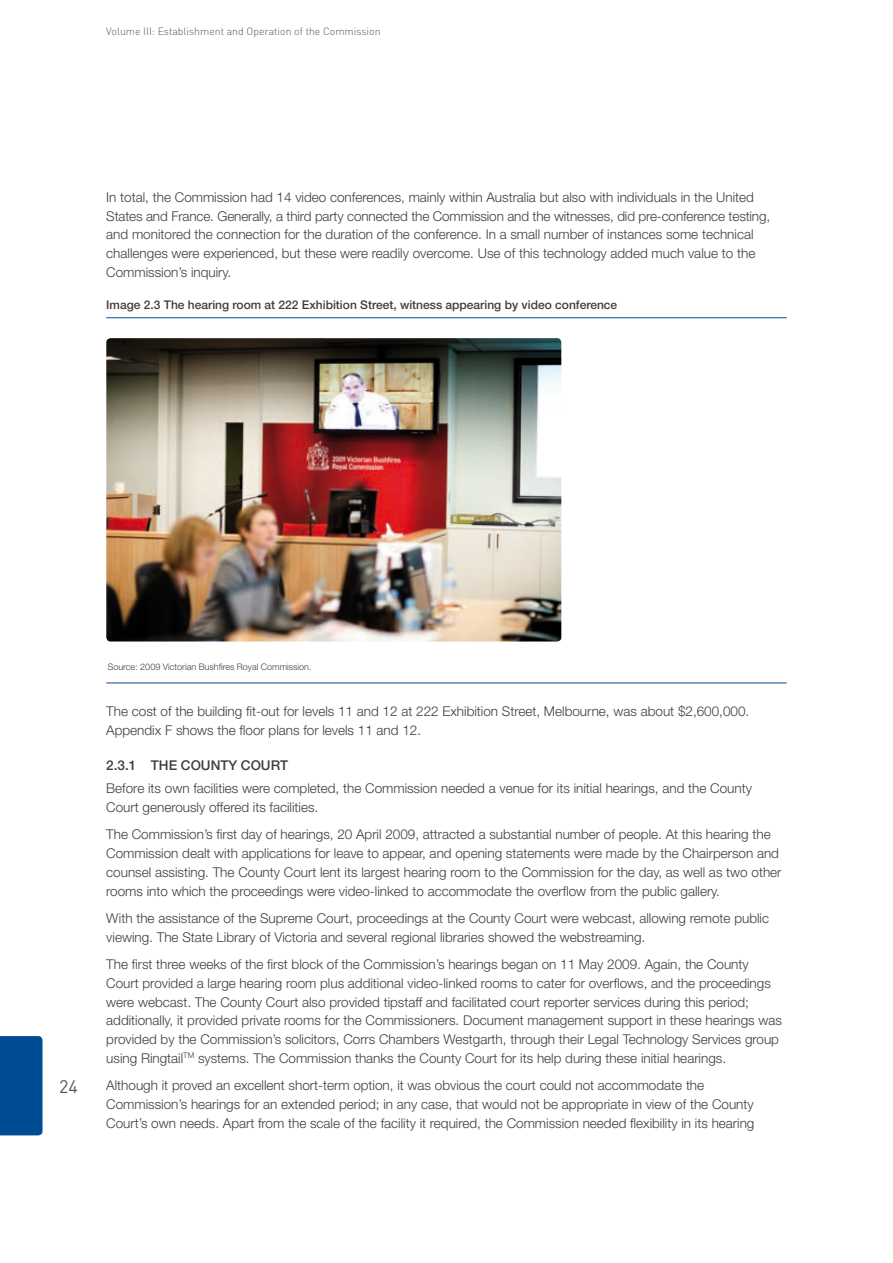
<style>
.page{position:relative;width:893px;height:1263px;background:#fff}
.page>*{position:absolute;margin:0;border:0;box-sizing:border-box;transform-origin:0 0}
.t1{font:18px "DIN";color:#58585a}
.t2{font:300 13.5px/18.8px "Helvetica Neue";color:#3e3e40}
.Heading_3{font:500 13.5px "Helvetica Neue";color:#3e3e40}
.Figure_Table_Heading{font:500 12px "Helvetica Neue";color:#3e3e40}
.t3{font:300 10.5px "DIN";color:#58585a}
.Source{font:300 9px "Helvetica Neue";color:#3e3e40}
</style>
<div class="page">
<div style="left:0;top:1036px;width:43px;height:99px;background:#004c94"></div>
<hr style="left:106px;top:317px;width:681px;height:1px;background:#004c94">
<hr style="left:106px;top:683px;width:681px;height:1px;background:#004c94">
<img style="left:106px;top:338px;width:455px;height:303px">
<p class="t3" style="left:106px;top:25px;width:276px">Volume III: Establishment and Operation of the Commission</p>
<p class="t2" style="left:106px;top:187px;width:665px">In total, the Commission had 14 video conferences, mainly within Australia but also with individuals in the United States and France. Generally, a third party connected the Commission and the witnesses, did pre-conference testing, and monitored the connection for the duration of the conference. In a small number of instances some technical challenges were experienced, but these were readily overcome. Use of this technology added much value to the Commission’s inquiry.</p>
<p class="Figure_Table_Heading" style="left:106px;top:298px;width:512px">Image 2.3 The hearing room at 222 Exhibition Street, witness appearing by video conference</p>
<h1 class="t1" style="left:59px;top:1075px;width:20px">24</h1>
<p class="Source" style="left:108px;top:661px;width:205px">Source: 2009 Victorian Bushfires Royal Commission.</p>
<p class="t2" style="left:106px;top:701px;width:644px">The cost of the building fit-out for levels 11 and 12 at 222 Exhibition Street, Melbourne, was about $2,600,000.<br>Appendix F shows the floor plans for levels 11 and 12.</p>
<p class="Heading_3" style="left:106px;top:758px;width:180px">2.3.1 The County Court</p>
<p class="t2" style="left:106px;top:779px;width:647px">Before its own facilities were completed, the Commission needed a venue for its initial hearings, and the County<br>Court generously offered its facilities.</p>
<p class="t2" style="left:106px;top:825px;width:677px">The Commission’s first day of hearings, 20 April 2009, attracted a substantial number of people. At this hearing the Commission dealt with applications for leave to appear, and opening statements were made by the Chairperson and counsel assisting. The County Court lent its largest hearing room to the Commission for the day, as well as two other rooms into which the proceedings were video-linked to accommodate the overflow from the public gallery.</p>
<p class="t2" style="left:106px;top:908px;width:664px">With the assistance of the Supreme Court, proceedings at the County Court were webcast, allowing remote public viewing. The State Library of Victoria and several regional libraries showed the webstreaming.</p>
<p class="t2" style="left:106px;top:954px;width:677px">The first three weeks of the first block of the Commission’s hearings began on 11 May 2009. Again, the County Court provided a large hearing room plus additional video-linked rooms to cater for overflows, and the proceedings were webcast. The County Court also provided tipstaff and facilitated court reporter services during this period; additionally, it provided private rooms for the Commissioners. Document management support in these hearings was provided by the Commission’s solicitors, Corrs Chambers Westgarth, through their Legal Technology Services group using Ringtail<sup>TM</sup> systems. The Commission thanks the County Court for its help during these initial hearings.</p>
<p class="t2" style="left:106px;top:1075px;width:650px">Although it proved an excellent short-term option, it was obvious the court could not accommodate the<br>Commission’s hearings for an extended period; in any case, that would not be appropriate in view of the County<br>Court’s own needs. Apart from the scale of the facility it required, the Commission needed flexibility in its hearing</p>
</div>
